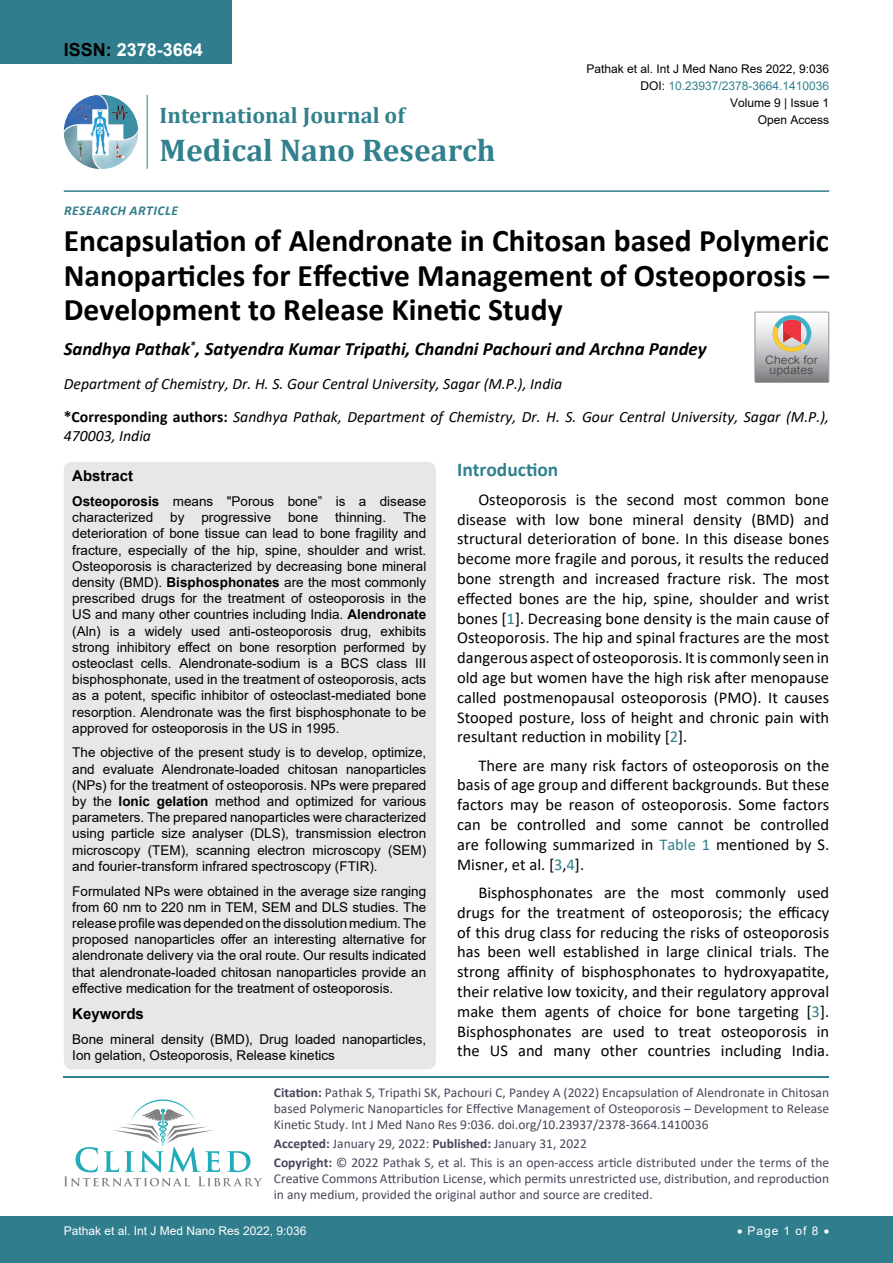
<style>
.page{position:relative;width:893px;height:1263px;background:#fff}
.page>*{position:absolute;margin:0;border:0;box-sizing:border-box;transform-origin:0 0}
.t1{font:700 31.5px/34.5px "Calibri";color:#000;text-align:justify}
.t2{font:700 31.5px "Cambria";color:#30808d}
.t3{font:700 22.5px "Cambria";color:#30808d}
.t4{font:700 19.5px "Calibri";color:#30808d}
.t5{font:italic 700 18.75px "Calibri";color:#000}
.t6{font:700 18px "Arial";color:#fff}
.t7{font:16.5px/19.8px "Calibri";color:#000;text-align:justify}
.t8{font:italic 15.75px/18.9px "Calibri";color:#000}
.t9{font:700 15px "Arial";color:#000}
.t10{font:13.5px/16.2px "Arial";color:#000;text-align:justify}
.t11{font:13.5px/16.2px "Calibri";color:#47475c}
.t12{font:italic 700 13.5px "Calibri";letter-spacing:.04em;color:#307d8d}
.t13{font:12px "Arial";color:#000}
.t14{font:12px "Arial";color:#fff}
.t15{font:12px "Arial";color:#30808d}
.t16{font:11.7px/10.1px "Arial";color:#535353;text-align:center;scale:1.06 1}
.s1{color:#000}
.s2{font-weight:700;font-style:normal}
.s3{font-weight:700}
.s4{color:#30808d}
</style>
<div class="page">
<div style="left:0;top:0;width:231px;height:64px;background:#307d8d"></div>
<img style="left:64px;top:95px;width:74px;height:74px;border-radius:37px">
<hr style="left:147px;top:95px;width:1px;height:74px;background:#307d8d">
<hr style="left:64px;top:190px;width:765px;height:2px;background:#307d8d">
<div style="left:0;top:1217px;width:893px;height:46px;background:#307d8d"></div>
<hr style="left:64px;top:1076px;width:765px;height:2px;background:#30808d">
<svg style="left:64px;top:1099px;width:198px;height:87px"></svg>
<div style="left:64px;top:462px;width:372px;height:607px;background:#e6e7e8;border-radius:9px"></div>
<svg style="left:755px;top:312px;width:74px;height:70px;background:#bdb6b3"></svg>
<h3 class="t6" style="left:64px;top:37px;width:141px"><span class="s1">ISSN:</span> 2378-3664</h3>
<h2 class="t3" style="left:160px;top:100px;width:247px">International Journal of</h2>
<h1 class="t2" style="left:160px;top:128px;width:338px">Medical Nano Research</h1>
<p class="t12" style="left:64px;top:201px;width:115px">Research Article</p>
<p class="t13" style="left:586px;top:60px;width:244px">Pathak et al. Int J Med Nano Res 2022, 9:036</p>
<p class="t13" style="left:730px;top:95px;width:101px">Volume 9 | Issue 1</p>
<p class="t15" style="left:640px;top:77px;width:190px"><span class="s1">DOI:</span> 10.23937/2378-3664.1410036</p>
<p class="t13" style="left:758px;top:112px;width:73px">Open Access</p>
<h1 class="t1" style="left:64px;top:223px;width:767px">Encapsulation of Alendronate in Chitosan based Polymeric Nanoparticles for Effective Management of Osteoporosis – Development to Release Kinetic Study</h1>
<h3 class="t5" style="left:64px;top:336px;width:644px">Sandhya Pathak<sup>*</sup>, Satyendra Kumar Tripathi, Chandni Pachouri and Archna Pandey</h3>
<p class="t16" style="left:765px;top:355px;width:51px">Check for updates</p>
<p class="t8" style="left:64px;top:373px;width:500px">Department of Chemistry, Dr. H. S. Gour Central University, Sagar (M.P.), India</p>
<p class="t8" style="left:64px;top:406px;width:767px"><span class="s2">*Corresponding authors:</span> Sandhya Pathak, Department of Chemistry, Dr. H. S. Gour Central University, Sagar (M.P.),<br>470003, India</p>
<p class="t9" style="left:72px;top:465px;width:62px">Abstract</p>
<p class="t10" style="left:72px;top:493px;width:355px"><span class="s3">Osteoporosis</span> means "Porous bone” is a disease characterized</p>
<p class="t10" style="left:72px;top:509px;width:356px;text-indent:331px">The deterioration of bone tissue can lead to bone fragility and fracture, especially of the hip, spine, shoulder and wrist.<br>Osteoporosis is characterized by decreasing bone mineral density (BMD). <span class="s3">Bisphosphonates</span> are the most commonly prescribed drugs for the treatment of osteoporosis in the US and many other countries including India. <span class="s3">Alendronate </span>(Aln) is a widely used anti-osteoporosis drug, exhibits strong inhibitory effect on bone resorption performed by osteoclast cells. Alendronate-sodium is a BCS class III bisphosphonate, used in the treatment of osteoporosis, acts as a potent, specific inhibitor of osteoclast-mediated bone resorption. Alendronate was the first bisphosphonate to be approved for osteoporosis in the US in 1995.</p>
<p class="t10" style="left:72px;top:744px;width:356px">The objective of the present study is to develop, optimize, and evaluate Alendronate-loaded chitosan nanoparticles (NPs) for the treatment of osteoporosis. NPs were prepared by the <span class="s3">Ionic gelation</span> method and optimized for various parameters. The prepared nanoparticles were characterized using particle size analyser (DLS), transmission electron microscopy (TEM), scanning electron microscopy (SEM) and fourier-transform infrared spectroscopy (FTIR).</p>
<p class="t10" style="left:72px;top:883px;width:356px">Formulated NPs were obtained in the average size ranging from 60 nm to 220 nm in TEM, SEM and DLS studies. The release profile was depended on the dissolution medium. The proposed nanoparticles offer an interesting alternative for alendronate delivery via the oral route. Our results indicated that alendronate-loaded chitosan nanoparticles provide an effective medication for the treatment of osteoporosis.</p>
<p class="t9" style="left:72px;top:1003px;width:73px">Keywords</p>
<p class="t10" style="left:72px;top:1031px;width:355px">Bone mineral density (BMD), Drug loaded nanoparticles,<br>Ion gelation, Osteoporosis, Release kinetics</p>
<p class="t10" style="left:170px;top:509px;width:16px">by</p>
<p class="t10" style="left:201px;top:509px;width:71px">progressive</p>
<p class="t10" style="left:288px;top:509px;width:32px">bone</p>
<p class="t10" style="left:335px;top:509px;width:53px">thinning.</p>
<h3 class="t4" style="left:457px;top:456px;width:103px">Introduction</h3>
<p class="t7" style="left:457px;top:489px;width:374px;text-indent:21px">Osteoporosis is the second most common bone disease with low bone mineral density (BMD) and structural deterioration of bone. In this disease bones become more fragile and porous, it results the reduced bone strength and increased fracture risk. The most effected bones are the hip, spine, shoulder and wrist bones [<span class="s4">1</span>]. Decreasing bone density is the main cause of Osteoporosis. The hip and spinal fractures are the most dangerous aspect of osteoporosis. It is commonly seen in old age but women have the high risk after menopause called postmenopausal osteoporosis (PMO). It causes Stooped posture, loss of height and chronic pain with resultant reduction in mobility [<span class="s4">2</span>].</p>
<p class="t7" style="left:457px;top:755px;width:374px;text-indent:21px">There are many risk factors of osteoporosis on the basis of age group and different backgrounds. But these factors may be reason of osteoporosis. Some factors can be controlled and some cannot be controlled are following summarized in <span class="s4">Table 1</span> mentioned by S.<br>Misner, et al. [<span class="s4">3</span>,<span class="s4">4</span>].</p>
<p class="t7" style="left:457px;top:882px;width:374px;text-indent:21px">Bisphosphonates are the most commonly used drugs for the treatment of osteoporosis; the efficacy of this drug class for reducing the risks of osteoporosis has been well established in large clinical trials. The strong affinity of bisphosphonates to hydroxyapatite, their relative low toxicity, and their regulatory approval make them agents of choice for bone targeting [<span class="s4">3</span>].<br>Bisphosphonates are used to treat osteoporosis in the US and many other countries including India.</p>
<p class="t11" style="left:274px;top:1084px;width:557px;text-align:justify"><span class="s3">Citation:</span> Pathak S, Tripathi SK, Pachouri C, Pandey A (2022) Encapsulation of Alendronate in Chitosan based Polymeric Nanoparticles for Effective Management of Osteoporosis – Development to Release Kinetic Study. Int J Med Nano Res 9:036. doi.org/10.23937/2378-3664.1410036</p>
<p class="t11" style="left:274px;top:1134px;width:557px;line-height:18.6px"><span class="s3">Accepted:</span> January 29, 2022: <span class="s3">Published:</span> January 31, 2022<br><span class="s3">Copyright:</span> © 2022 Pathak S, et al. This is an open-access article distributed under the terms of the</p>
<p class="t11" style="left:274px;top:1170px;width:557px">Creative Commons Attribution License, which permits unrestricted use, distribution, and reproduction in any medium, provided the original author and source are credited.</p>
<p class="t14" style="left:737px;top:1223px;width:94px">• Page 1 of 8 •</p>
<p class="t14" style="left:64px;top:1223px;width:244px">Pathak et al. Int J Med Nano Res 2022, 9:036</p>
</div>
